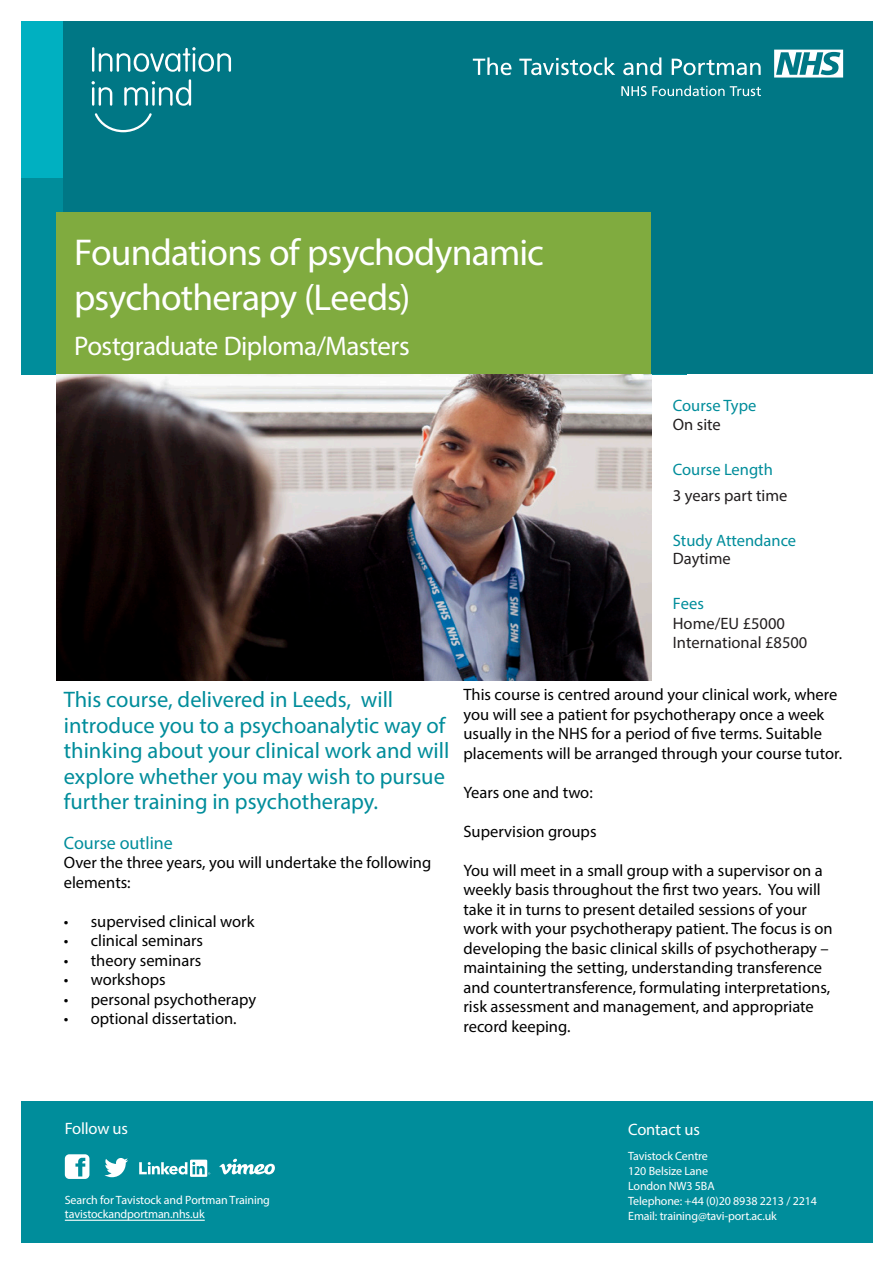
<style>
.page{position:relative;width:893px;height:1263px;background:#fff}
.page>*{position:absolute;margin:0;border:0;box-sizing:border-box;transform-origin:0 0}
.t1{font:37.5px/45px "Myriad Pro";letter-spacing:-.025em;color:#fff}
.t2{font:27px "Myriad Pro";letter-spacing:-.02em;color:#fff}
.t3{font:22.5px/25.5px "Myriad Pro";color:#008d9b}
.t4{font:18px "Myriad Pro";color:#008d9b}
.t5{font:16.5px/19.5px "Myriad Pro";color:#000}
.t6{font:16.5px/19.5px "Myriad Pro";color:#231f20}
.t7{font:16.5px/19.5px "Myriad Pro";color:#008d9b}
.t8{font:16.5px "Myriad Pro";letter-spacing:-.01em;color:#fff}
.t9{font:12px/14.1px "Myriad Pro";letter-spacing:-.01em;color:#fff}
.s1{color:#231f20}
.s2{color:#008d9b}
</style>
<div class="page">
<div style="left:21px;top:1100px;width:852px;height:142px;background:#008d9b"></div>
<svg style="left:219px;top:1159px;width:56px;height:15px"></svg>
<svg style="left:139px;top:1159px;width:71px;height:18px"></svg>
<svg style="left:65px;top:1154px;width:24px;height:25px"></svg>
<svg style="left:104px;top:1158px;width:24px;height:19px"></svg>
<div style="left:21px;top:21px;width:852px;height:315px;background:#00b0c1"></div>
<div style="left:21px;top:178px;width:665px;height:196px;background:#008d9b"></div>
<div style="left:63px;top:21px;width:810px;height:353px;background:#007785"></div>
<div style="left:56px;top:212px;width:595px;height:162px;background:#80ab3f"></div>
<svg style="left:473px;top:57px;width:38px;height:18px"></svg>
<svg style="left:519px;top:57px;width:96px;height:18px"></svg>
<svg style="left:623px;top:57px;width:38px;height:18px"></svg>
<svg style="left:672px;top:59px;width:89px;height:16px"></svg>
<svg style="left:774px;top:50px;width:69px;height:28px"></svg>
<svg style="left:621px;top:85px;width:140px;height:11px"></svg>
<svg style="left:92px;top:79px;width:99px;height:27px"></svg>
<svg style="left:92px;top:47px;width:139px;height:25px"></svg>
<svg style="left:95px;top:113px;width:57px;height:19px"></svg>
<img style="left:56px;top:374px;width:595px;height:306px">
<hr style="left:65px;top:1220px;width:140px;height:1px;background:#fff">
<p class="t1" style="left:74px;top:229px;width:471px">Foundations of psychodynamic psychotherapy (Leeds)</p>
<p class="t2" style="left:74px;top:329px;width:337px">Postgraduate Diploma/Masters</p>
<p class="t7" style="left:673px;top:395px;width:85px">Course Type<br><span class="s1">On site</span></p>
<p class="t6" style="left:673px;top:456px;width:116px;line-height:25.5px"><span class="s2">Course Length<br></span>3 years part time</p>
<p class="t7" style="left:673px;top:530px;width:125px;line-height:18.8px">Study Attendance<br><span class="s1">Daytime</span></p>
<p class="t6" style="left:673px;top:594px;width:136px"><span class="s2">Fees<br></span>Home/EU £5000<br>International £8500</p>
<p class="t3" style="left:64px;top:687px;width:387px">This course, delivered in Leeds, will introduce you to a psychoanalytic way of thinking about your clinical work and will explore whether you may wish to pursue further training in psychotherapy.</p>
<p class="t4" style="left:64px;top:831px;width:111px">Course outline</p>
<p class="t5" style="left:64px;top:852px;width:369px">Over the three years, you will undertake the following elements:</p>
<p class="t5" style="left:64px;top:911px;width:192px">• supervised clinical work</p>
<p class="t5" style="left:64px;top:930px;width:141px">• clinical seminars</p>
<p class="t5" style="left:64px;top:950px;width:139px">• theory seminars</p>
<p class="t5" style="left:64px;top:969px;width:103px">• workshops</p>
<p class="t5" style="left:64px;top:989px;width:194px">• personal psychotherapy</p>
<p class="t5" style="left:64px;top:1008px;width:174px">• optional dissertation.</p>
<p class="t5" style="left:463px;top:684px;width:380px">This course is centred around your clinical work, where you will see a patient for psychotherapy once a week usually in the NHS for a period of five terms. Suitable placements will be arranged through your course tutor.</p>
<p class="t5" style="left:463px;top:782px;width:131px">Years one and two:</p>
<p class="t5" style="left:463px;top:821px;width:135px">Supervision groups</p>
<p class="t5" style="left:463px;top:860px;width:371px">You will meet in a small group with a supervisor on a weekly basis throughout the first two years. You will take it in turns to present detailed sessions of your work with your psychotherapy patient. The focus is on developing the basic clinical skills of psychotherapy – maintaining the setting, understanding transference and countertransference, formulating interpretations, risk assessment and management, and appropriate record keeping.</p>
<p class="t8" style="left:65px;top:1119px;width:65px">Follow us</p>
<p class="t8" style="left:628px;top:1119px;width:73px">Contact us</p>
<p class="t9" style="left:65px;top:1192px;width:207px">Search for Tavistock and Portman Training tavistockandportman.nhs.uk</p>
<p class="t9" style="left:628px;top:1149px;width:81px">Tavistock Centre</p>
<p class="t9" style="left:628px;top:1164px;width:81px">120 Belsize Lane</p>
<p class="t9" style="left:628px;top:1179px;width:88px">London NW3 5BA</p>
<p class="t9" style="left:628px;top:1194px;width:190px">Telephone: +44 (0)20 8938 2213 / 2214</p>
<p class="t9" style="left:628px;top:1209px;width:150px">Email: training@tavi-port.ac.uk</p>
</div>
